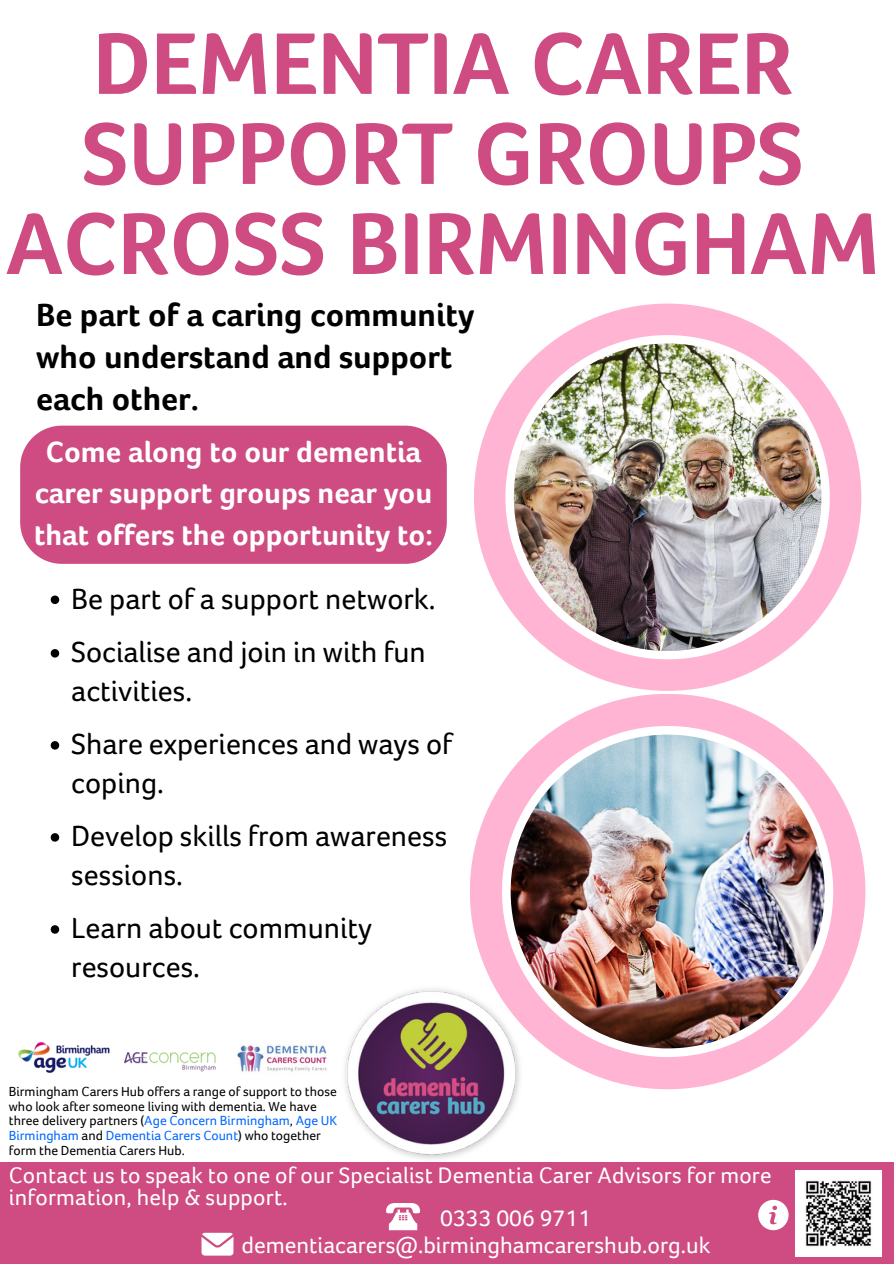
<style>
.page{position:relative;width:894px;height:1264px;background:#fff}
.page>*{position:absolute;margin:0;border:0;box-sizing:border-box;transform-origin:0 0}
.t1{font:700 90px/90px "Foco Age UK";color:#ce4c81;text-align:center}
.t2{font:700 33px/41.7px "Foco Age UK";color:#000}
.t3{font:30px/38.5px "Foco Age UK";color:#000}
.t4{font:700 30px/41.7px "Foco Age UK";color:#fff;text-align:center}
.t5{font:23.4px "Foco Age UK";color:#fff}
.t6{font:23.1px "Foco Age UK";letter-spacing:.01em;color:#fff}
.t7{font:13.5px/14.7px "Foco Age UK";color:#000}
.s1{color:#06f}
</style>
<div class="page">
<div style="left:0;top:1162px;width:893px;height:101px;background:#ce4c81"></div>
<img style="left:474px;top:303px;width:387px;height:388px">
<img style="left:470px;top:694px;width:395px;height:395px">
<img style="left:18px;top:1042px;width:92px;height:31px">
<img style="left:237px;top:1045px;width:90px;height:27px">
<img style="left:124px;top:1052px;width:91px;height:19px">
<div style="left:20px;top:425px;width:426px;height:139px;background:#ce4c81"></div>
<img style="left:345px;top:981px;width:178px;height:178px">
<svg style="left:386px;top:1203px;width:35px;height:26px"></svg>
<img style="left:795px;top:1170px;width:85px;height:86px">
<svg style="left:758px;top:1199px;width:30px;height:31px"></svg>
<svg style="left:201px;top:1232px;width:32px;height:23px"></svg>
<svg style="left:51px;top:595px;width:8px;height:9px"></svg>
<svg style="left:51px;top:649px;width:8px;height:8px"></svg>
<svg style="left:51px;top:741px;width:8px;height:8px"></svg>
<svg style="left:51px;top:833px;width:8px;height:8px"></svg>
<svg style="left:51px;top:925px;width:8px;height:8px"></svg>
<p class="t1" style="left:6px;top:19px;width:874px">DEMENTIA CARER<br>SUPPORT GROUPS<br>ACROSS BIRMINGHAM</p>
<p class="t2" style="left:36px;top:294px;width:439px">Be part of a caring community who understand and support each other.</p>
<p class="t4" style="left:34px;top:431px;width:400px">Come along to our dementia carer support groups near you that offers the opportunity to:</p>
<p class="t3" style="left:71px;top:579px;width:365px">Be part of a support network.</p>
<h4 class="t3" style="left:71px;top:633px;width:356px">Socialise and join in with fun activities.</h4>
<h4 class="t3" style="left:71px;top:725px;width:382px">Share experiences and ways of coping.</h4>
<p class="t3" style="left:71px;top:817px;width:377px">Develop skills from awareness sessions.</p>
<h4 class="t3" style="left:71px;top:909px;width:302px">Learn about community resources.</h4>
<p class="t7" style="left:9px;top:1084px;width:329px">Birmingham Carers Hub offers a range of support to those who look after someone living with dementia. We have three delivery partners (<span class="s1">Age Concern Birmingham</span>, <span class="s1">Age UK Birmingham</span> and <span class="s1">Dementia Carers Count</span>) who together form the Dementia Carers Hub.</p>
<p class="t6" style="left:9px;top:1162px;width:764px">Contact us to speak to one of our Specialist Dementia Carer Advisors for more</p>
<p class="t6" style="left:9px;top:1185px;width:280px">information, help &amp; support.</p>
<p class="t5" style="left:241px;top:1232px;width:470px">dementiacarers@.birminghamcarershub.org.uk</p>
<p class="t5" style="left:440px;top:1205px;width:152px">0333 006 9711</p>
</div>
